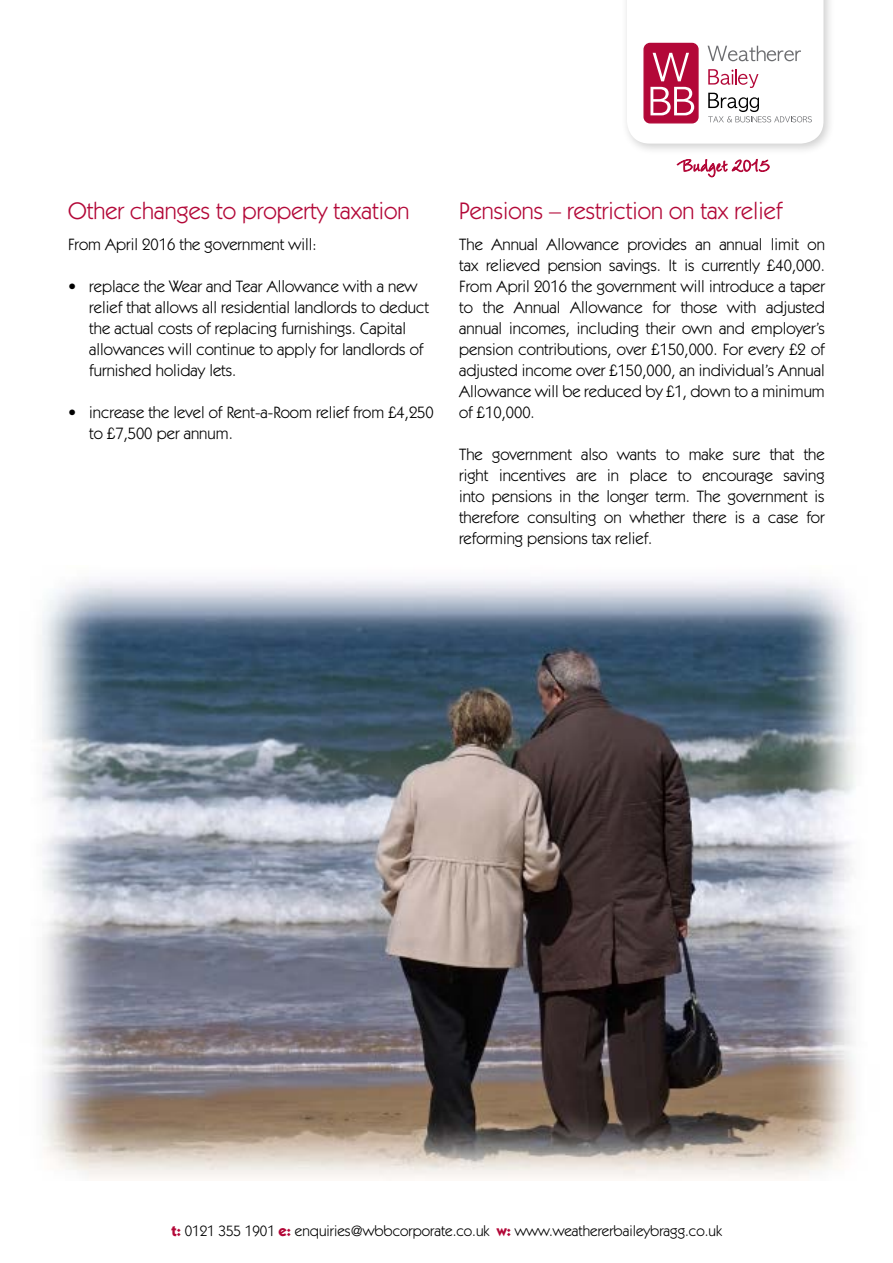
<style>
.page{position:relative;width:893px;height:1263px;background:#fff}
.page>*{position:absolute;margin:0;border:0;box-sizing:border-box;transform-origin:0 0}
.t1{font:24px "Itc Kabel";color:#b30838}
.t2{font:16.5px/21px "Itc Kabel";color:#000}
.t3{font:15px "Itc Kabel";color:#000}
.s1{font-weight:700;color:#b30838}
</style>
<div class="page">
<div style="left:621px;top:0;width:215px;height:155px;background:#000;opacity:.2"></div>
<svg style="left:627px;top:0;width:196px;height:144px"></svg>
<svg style="left:677px;top:158px;width:93px;height:19px"></svg>
<img style="left:41px;top:580px;width:815px;height:600px">
<h1 class="t1" style="left:68px;top:197px;width:343px">Other changes to property taxation</h1>
<p class="t2" style="left:68px;top:234px;width:250px">From April 2016 the government will:</p>
<p class="t2" style="left:89px;top:276px;width:341px;text-indent:-21px">• replace the Wear and Tear Allowance with a new relief that allows all residential landlords to deduct the actual costs of replacing furnishings. Capital allowances will continue to apply for landlords of furnished holiday lets.</p>
<p class="t2" style="left:89px;top:402px;width:346px;text-indent:-21px">• increase the level of Rent-a-Room relief from £4,250 to £7,500 per annum.</p>
<h1 class="t1" style="left:459px;top:197px;width:325px">Pensions – restriction on tax relief</h1>
<p class="t2" style="left:459px;top:234px;width:367px;text-align:justify">The Annual Allowance provides an annual limit on tax relieved pension savings. It is currently £40,000.<br>From April 2016 the government will introduce a taper to the Annual Allowance for those with adjusted annual incomes, including their own and employer’s pension contributions, over £150,000. For every £2 of adjusted income over £150,000, an individual’s Annual Allowance will be reduced by £1, down to a minimum of £10,000.</p>
<p class="t2" style="left:459px;top:444px;width:367px;text-align:justify">The government also wants to make sure that the right incentives are in place to encourage saving into pensions in the longer term. The government is therefore consulting on whether there is a case for reforming pensions tax relief.</p>
<p class="t3" style="left:171px;top:1222px;width:552px"><span class="s1">t:</span> 0121 355 1901 <span class="s1">e:</span> enquiries@wbbcorporate.co.uk <span class="s1">w:</span> www.weathererbaileybragg.co.uk</p>
</div>
